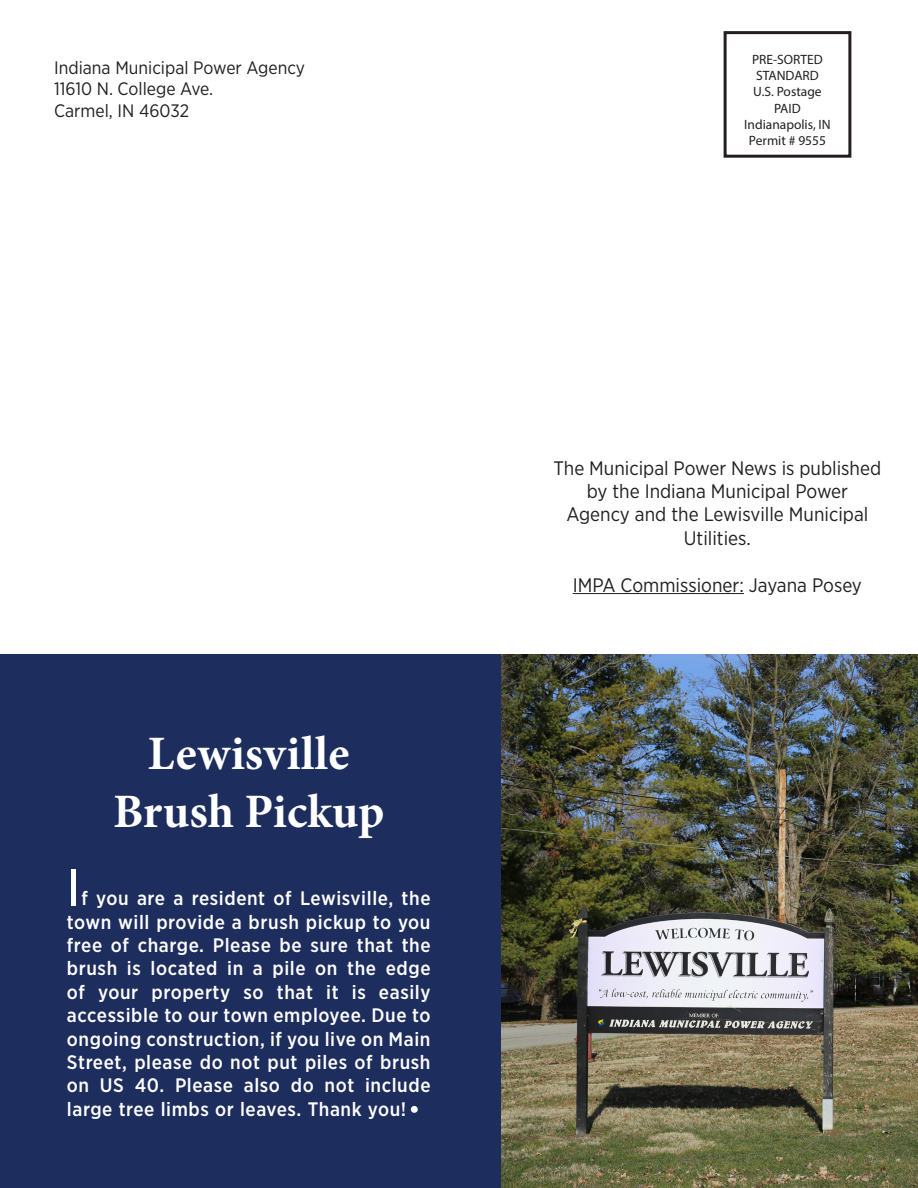
<style>
.page{position:relative;width:918px;height:1188px;background:#fff}
.page>*{position:absolute;margin:0;border:0;box-sizing:border-box;transform-origin:0 0}
.t1{font:54px "Myriad Pro";color:#fff}
.t2{font:700 48px "Minion Pro";letter-spacing:.005em;color:#fff}
.t3{font:500 19.5px/23.4px "Gotham Narrow";letter-spacing:.03em;color:#fff;text-align:justify}
.t4{font:19.5px/23.4px "Gotham Narrow";color:#231f20;text-align:center}
.t5{font:18px/21.6px "Gotham Narrow";color:#231f20}
.t6{font:13.5px/16.2px "Myriad Pro";color:#231f20;text-align:center}
</style>
<div class="page">
<div style="left:724px;top:31px;width:127px;height:127px;border:3px solid #231f20"></div>
<hr style="left:573px;top:593px;width:171px;height:1px;background:#231f20">
<div style="left:0;top:654px;width:918px;height:534px;background:#1d2d5e"></div>
<div style="left:411px;top:1106px;width:7px;height:7px;background:#fff;border-radius:50%"></div>
<img style="left:501px;top:654px;width:417px;height:534px">
<p class="t5" style="left:54px;top:56px;width:252px">Indiana Municipal Power Agency<br>11610 N. College Ave.<br>Carmel, IN 46032</p>
<p class="t6" style="left:744px;top:51px;width:88px">PRE-SORTED<br>STANDARD<br>U.S. Postage<br>PAID<br>Indianapolis, IN<br>Permit # 9555</p>
<p class="t2" style="left:148px;top:720px;width:203px">Lewisville</p>
<p class="t2" style="left:113px;top:778px;width:273px">Brush Pickup</p>
<p class="t1" style="left:67px;top:854px;width:14px">I</p>
<p class="t3" style="left:67px;top:886px;width:365px;text-indent:15px">f you are a resident of Lewisville, the town will provide a brush pickup to you free of charge. Please be sure that the brush is located in a pile on the edge of your property so that it is easily accessible to our town employee. Due to ongoing construction, if you live on Main Street, please do not put piles of brush on US 40. Please also do not include large tree limbs or leaves. Thank you!</p>
<p class="t4" style="left:554px;top:456px;width:329px">The Municipal Power News is published by the Indiana Municipal Power<br>Agency and the Lewisville Municipal<br>Utilities.</p>
<p class="t4" style="left:573px;top:573px;width:291px">IMPA Commissioner: Jayana Posey</p>
</div>
